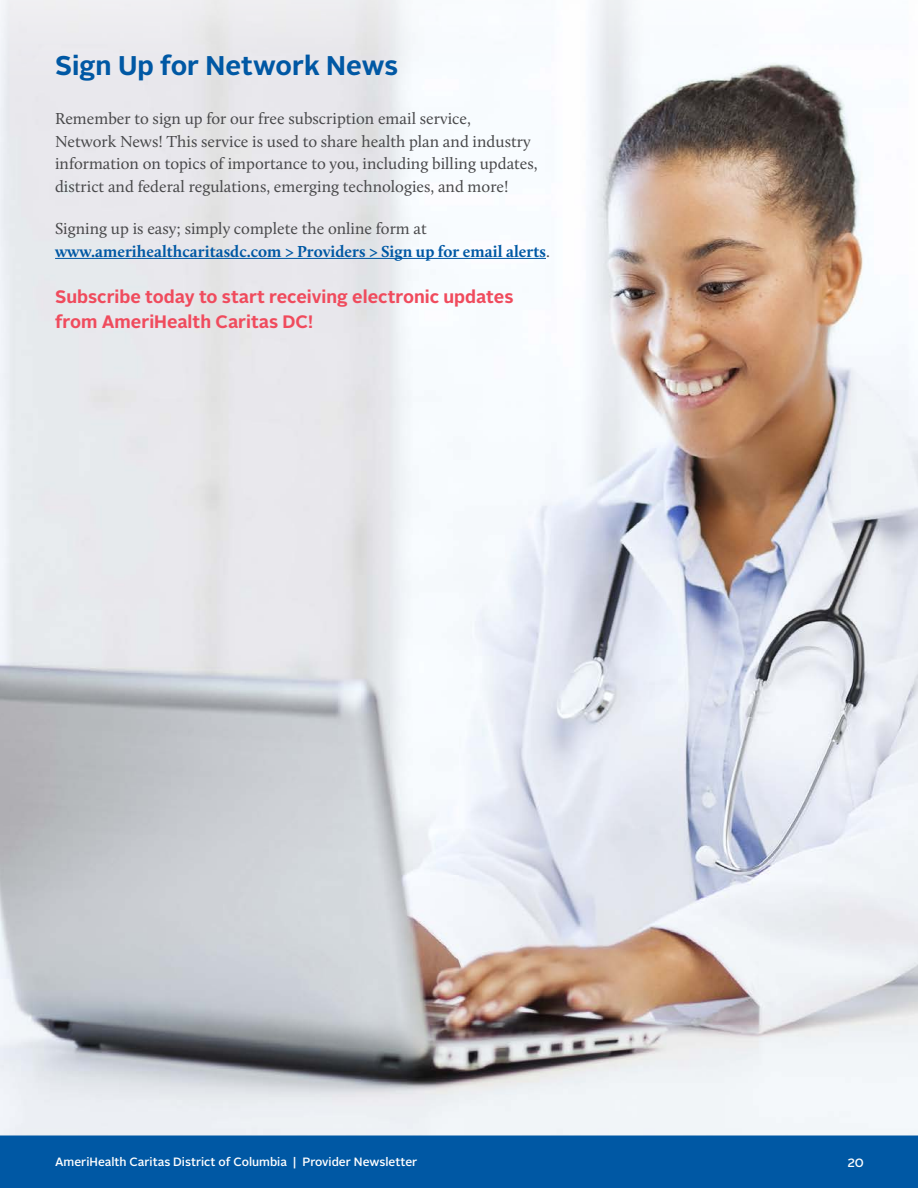
<style>
.page{position:relative;width:918px;height:1188px;background:#fff}
.page>*{position:absolute;margin:0;border:0;box-sizing:border-box;transform-origin:0 0}
.t1{font:700 27px "Alright Sans";color:#0058a4}
.t2{font:700 18px/25.5px "Alright Sans";color:#f04b5d}
.t3{font:16.5px/22.5px "Calluna";color:#48484a}
.t4{font:700 16.5px/22.5px "Calluna";color:#0058a4}
.t5{font:500 12px "Alright Sans";color:#fff}
.s1{font-weight:400;color:#48484a}
</style>
<div class="page">
<img style="left:0;top:0;width:918px;height:1135px">
<hr style="left:55px;top:258px;width:491px;height:1px;background:#0058a4">
<div style="left:0;top:1136px;width:918px;height:52px;background:#0058a4"></div>
<h1 class="t1" style="left:55px;top:46px;width:345px">Sign Up for Network News</h1>
<p class="t3" style="left:55px;top:107px;width:484px">Remember to sign up for our free subscription email service,<br>Network News! This service is used to share health plan and industry information on topics of importance to you, including billing updates, district and federal regulations, emerging technologies, and more!</p>
<p class="t4" style="left:55px;top:217px;width:496px"><span class="s1">Signing up is easy; simply complete the online form at </span>www.amerihealthcaritasdc.com &gt; Providers &gt; Sign up for email alerts<span class="s1">.</span></p>
<p class="t2" style="left:55px;top:284px;width:460px">Subscribe today to start receiving electronic updates from AmeriHealth Caritas DC!</p>
<p class="t5" style="left:55px;top:1154px;width:364px">AmeriHealth Caritas District of Columbia | Provider Newsletter</p>
<p class="t5" style="left:847px;top:1154px;width:18px">20</p>
</div>
